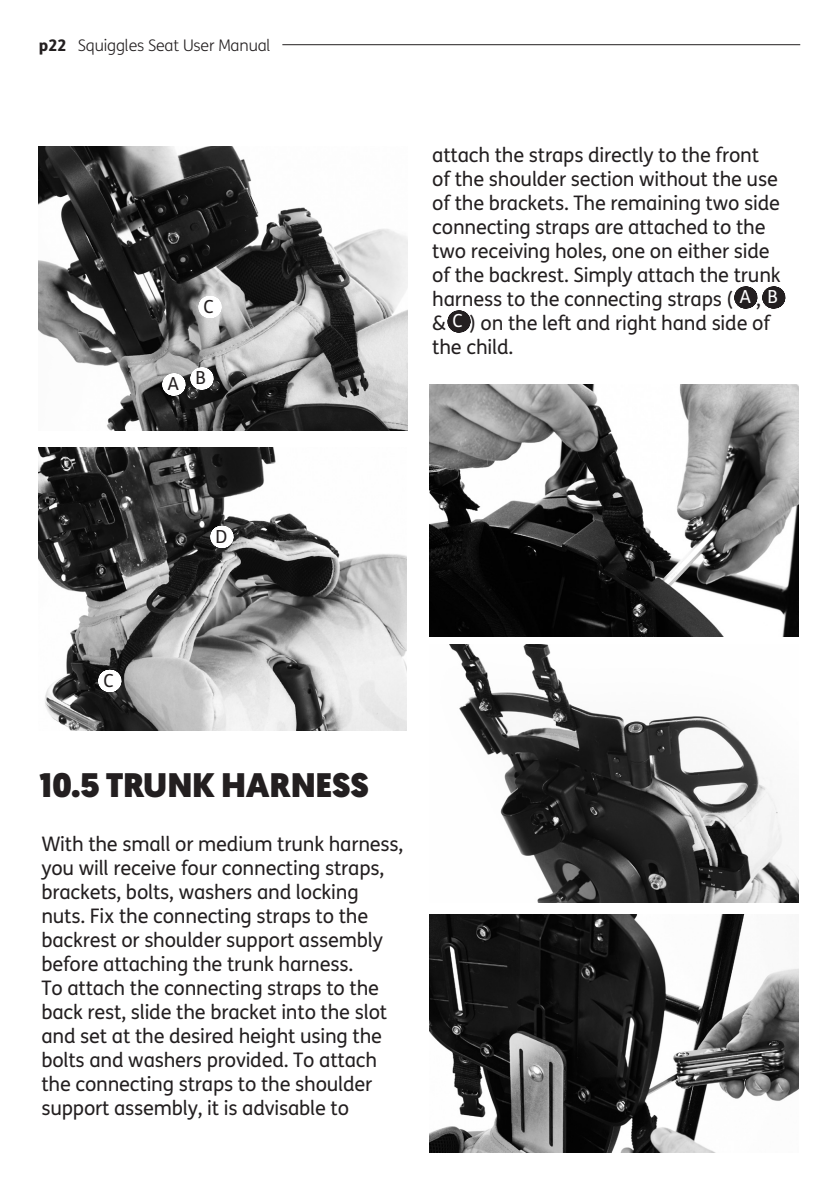
<style>
.page{position:relative;width:840px;height:1191px;background:#fff}
.page>*{position:absolute;margin:0;border:0;box-sizing:border-box;transform-origin:0 0}
.t1{font:900 34px "Geomanist";letter-spacing:-.01em;color:#231f20}
.t2{font:20px/24px "FS Me";letter-spacing:-.01em;color:#231f20}
.DOT_WHITE{font:18px "FS Me";color:#231f20}
.DOT_BLACK{font:18px "FS Me";color:#fff}
.t3{font:300 16px "FS Me";letter-spacing:-.01em;color:#231f20}
.s1{font-weight:800}
</style>
<div class="page">
<hr style="left:282px;top:44px;width:517px;height:1px;background:#231f20">
<img style="left:39px;top:147px;width:368px;height:283px">
<img style="left:38px;top:447px;width:369px;height:284px">
<svg style="left:209px;top:296px;width:1px;height:22px"></svg>
<svg style="left:173px;top:373px;width:1px;height:22px"></svg>
<svg style="left:201px;top:367px;width:1px;height:22px"></svg>
<svg style="left:221px;top:526px;width:1px;height:22px"></svg>
<svg style="left:109px;top:670px;width:1px;height:22px"></svg>
<img style="left:429px;top:385px;width:368px;height:251px">
<img style="left:449px;top:644px;width:348px;height:258px">
<img style="left:429px;top:914px;width:369px;height:238px">
<svg style="left:744px;top:286px;width:2px;height:22px"></svg>
<svg style="left:772px;top:286px;width:2px;height:22px"></svg>
<svg style="left:458px;top:310px;width:1px;height:22px"></svg>
<p class="t3" style="left:39px;top:34px;width:233px"><span class="s1">p22</span> Squiggles Seat User Manual</p>
<p class="DOT_WHITE" style="left:203px;top:294px;width:12px">C</p>
<p class="DOT_WHITE" style="left:167px;top:372px;width:13px">A</p>
<p class="DOT_WHITE" style="left:195px;top:366px;width:12px">B</p>
<p class="t2" style="left:432px;top:143px;width:350px">attach the straps directly to the front of the shoulder section without the use of the brackets. The remaining two side connecting straps are attached to the two receiving holes, one on either side of the backrest. Simply attach the trunk harness to the connecting straps (</p>
<p class="DOT_BLACK" style="left:739px;top:285px;width:13px">A</p>
<p class="DOT_BLACK" style="left:767px;top:285px;width:12px">B</p>
<p class="t2" style="left:755px;top:287px;width:6px">,</p>
<p class="t2" style="left:432px;top:311px;width:15px">&amp;</p>
<p class="DOT_BLACK" style="left:452px;top:309px;width:12px">C</p>
<p class="t2" style="left:432px;top:311px;width:339px;text-indent:37px">) on the left and right hand side of the child.</p>
<p class="DOT_WHITE" style="left:103px;top:668px;width:12px">C</p>
<p class="DOT_WHITE" style="left:215px;top:524px;width:13px">D</p>
<p class="t1" style="left:39px;top:762px;width:331px">10.5 TRUNK HARNESS</p>
<p class="t2" style="left:41px;top:831px;width:363px">With the small or medium trunk harness, you will receive four connecting straps, brackets, bolts, washers and locking nuts. Fix the connecting straps to the backrest or shoulder support assembly before attaching the trunk harness.<br>To attach the connecting straps to the back rest, slide the bracket into the slot and set at the desired height using the bolts and washers provided. To attach the connecting straps to the shoulder support assembly, it is advisable to</p>
</div>
